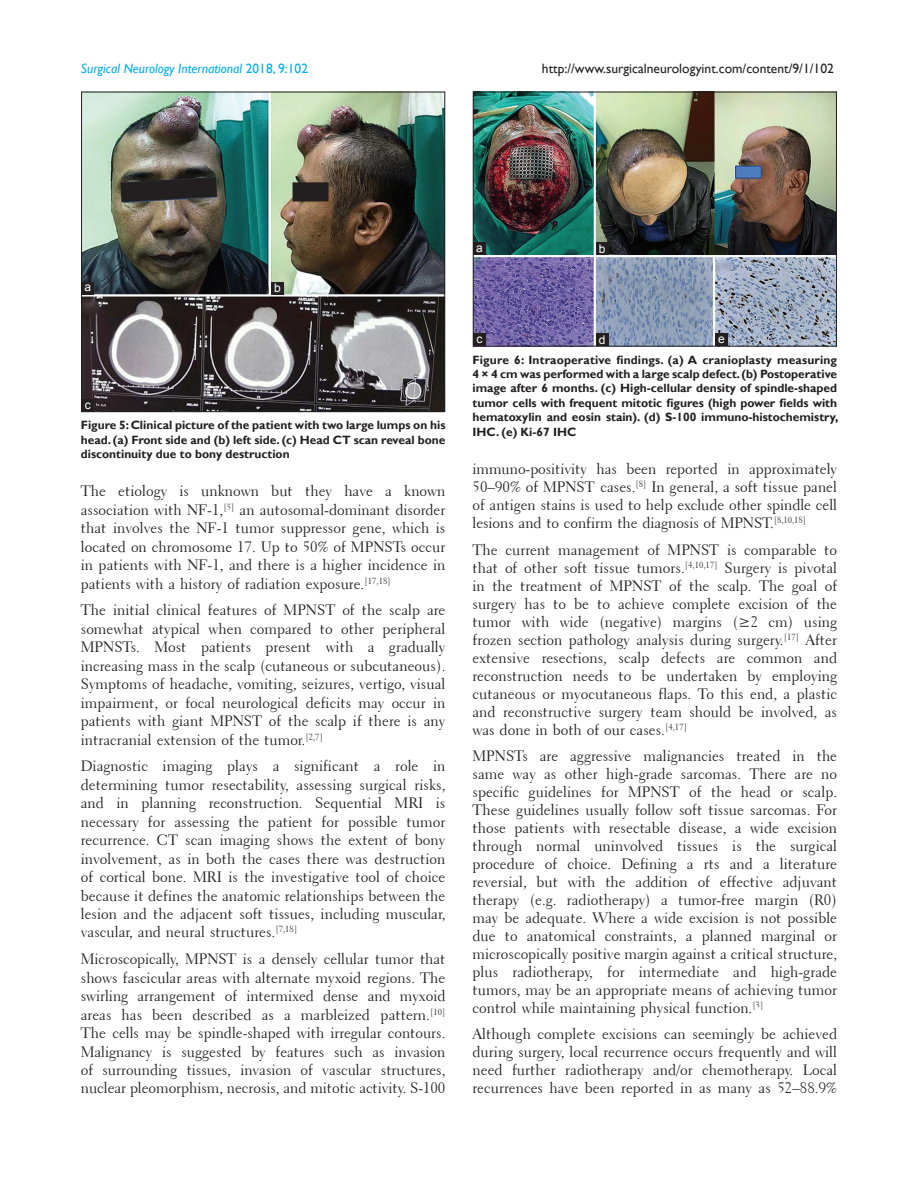
<style>
.page{position:relative;width:918px;height:1188px;background:#fff}
.page>*{position:absolute;margin:0;border:0;box-sizing:border-box;transform-origin:0 0}
.TX{font:15px/18px "Transitional 521 BT Roman A";color:#231f20;text-align:justify}
.t1{font:13.5px "Gill Sans";color:#231f20}
.t2{font:italic 13.5px "Gill Sans";color:#00aeef}
.FGC{font:700 12px/14.4px "Gill Sans";color:#231f20;text-align:justify}
.LABEL{font:12px "Arial";color:#fff}
.s1{font-style:normal}
</style>
<div class="page">
<img style="left:83px;top:94px;width:360px;height:316px">
<div style="left:81px;top:92px;width:364px;height:320px;border:1px solid #231f20"></div>
<div style="left:81px;top:399px;width:13px;height:13px;background:#231f20"></div>
<div style="left:271px;top:282px;width:13px;height:13px;background:#231f20"></div>
<div style="left:81px;top:282px;width:13px;height:13px;background:#231f20"></div>
<img style="left:475px;top:94px;width:360px;height:250px">
<div style="left:473px;top:92px;width:364px;height:254px;border:1px solid #231f20"></div>
<div style="left:596px;top:334px;width:13px;height:12px;background:#231f20"></div>
<div style="left:473px;top:334px;width:13px;height:12px;background:#231f20"></div>
<div style="left:596px;top:242px;width:13px;height:13px;background:#231f20"></div>
<div style="left:473px;top:242px;width:13px;height:13px;background:#231f20"></div>
<div style="left:715px;top:334px;width:13px;height:12px;background:#231f20"></div>
<p class="t2" style="left:81px;top:61px;width:229px">Surgical Neurology International <span class="s1">2018, 9:102</span></p>
<p class="t1" style="left:542px;top:61px;width:293px">http://www.surgicalneurologyint.com/content/9/1/102</p>
<p class="LABEL" style="left:84px;top:279px;width:8px">a</p>
<p class="LABEL" style="left:274px;top:280px;width:8px">b</p>
<p class="LABEL" style="left:85px;top:397px;width:7px">c</p>
<p class="FGC" style="left:81px;top:418px;width:366px">Figure 5: Clinical picture of the patient with two large lumps on his head.(a) Front side and (b) left side.(c) Head CT scan reveal bone discontinuity due to bony destruction</p>
<p class="TX" style="left:81px;top:482px;width:366px;line-height:18.5px">The etiology is unknown but they have a known association with NF‑1,<sup>[5]</sup> an autosomal‑dominant disorder that involves the NF‑1 tumor suppressor gene, which is located on chromosome 17. Up to 50% of MPNSTs occur in patients with NF‑1, and there is a higher incidence in patients with a history of radiation exposure.<sup>[17,18]</sup></p>
<p class="TX" style="left:81px;top:601px;width:366px;line-height:18.5px">The initial clinical features of MPNST of the scalp are somewhat atypical when compared to other peripheral MPNSTs. Most patients present with a gradually increasing mass in the scalp (cutaneous or subcutaneous).<br>Symptoms of headache, vomiting, seizures, vertigo, visual impairment, or focal neurological deficits may occur in patients with giant MPNST of the scalp if there is any intracranial extension of the tumor.<sup>[2,7]</sup></p>
<p class="TX" style="left:81px;top:757px;width:366px;line-height:18.5px">Diagnostic imaging plays a significant a role in determining tumor resectability, assessing surgical risks, and in planning reconstruction. Sequential MRI is necessary for assessing the patient for possible tumor recurrence. CT scan imaging shows the extent of bony involvement, as in both the cases there was destruction of cortical bone. MRI is the investigative tool of choice because it defines the anatomic relationships between the lesion and the adjacent soft tissues, including muscular, vascular, and neural structures.<sup>[7,18]</sup></p>
<p class="TX" style="left:81px;top:950px;width:366px;line-height:18.5px">Microscopically, MPNST is a densely cellular tumor that shows fascicular areas with alternate myxoid regions. The swirling arrangement of intermixed dense and myxoid areas has been described as a marbleized pattern.<sup>[10] </sup>The cells may be spindle‑shaped with irregular contours.<br>Malignancy is suggested by features such as invasion of surrounding tissues, invasion of vascular structures, nuclear pleomorphism, necrosis, and mitotic activity. S‑100</p>
<p class="LABEL" style="left:476px;top:240px;width:8px">a</p>
<p class="LABEL" style="left:599px;top:241px;width:8px">b</p>
<p class="LABEL" style="left:476px;top:331px;width:7px">c</p>
<p class="LABEL" style="left:599px;top:332px;width:8px">d</p>
<p class="LABEL" style="left:718px;top:331px;width:8px">e</p>
<p class="FGC" style="left:473px;top:353px;width:367px">Figure 6: Intraoperative findings. (a) A cranioplasty measuring 4 × 4 cm was performed with a large scalp defect.(b) Postoperative image after 6 months. (c) High‑cellular density of spindle‑shaped tumor cells with frequent mitotic figures (high power fields with hematoxylin and eosin stain). (d) S‑100 immuno‑histochemistry, IHC. (e) Ki‑67 IHC</p>
<p class="TX" style="left:472px;top:460px;width:366px">immuno‑positivity has been reported in approximately 50–90% of MPNST cases.<sup>[8]</sup> In general, a soft tissue panel of antigen stains is used to help exclude other spindle cell lesions and to confirm the diagnosis of MPNST.<sup>[8,10,18]</sup></p>
<p class="TX" style="left:472px;top:540px;width:366px">The current management of MPNST is comparable to that of other soft tissue tumors.<sup>[4,10,17]</sup> Surgery is pivotal in the treatment of MPNST of the scalp. The goal of surgery has to be to achieve complete excision of the tumor with wide (negative) margins (≥2 cm) using frozen section pathology analysis during surgery.<sup>[17]</sup> After extensive resections, scalp defects are common and reconstruction needs to be undertaken by employing cutaneous or myocutaneous flaps. To this end, a plastic and reconstructive surgery team should be involved, as was done in both of our cases.<sup>[4,17]</sup></p>
<p class="TX" style="left:472px;top:747px;width:366px">MPNSTs are aggressive malignancies treated in the same way as other high‑grade sarcomas. There are no specific guidelines for MPNST of the head or scalp.<br>These guidelines usually follow soft tissue sarcomas. For those patients with resectable disease, a wide excision through normal uninvolved tissues is the surgical procedure of choice. Defining a rts and a literature reversial, but with the addition of effective adjuvant therapy (e.g. radiotherapy) a tumor‑free margin (R0) may be adequate. Where a wide excision is not possible due to anatomical constraints, a planned marginal or microscopically positive margin against a critical structure, plus radiotherapy, for intermediate and high‑grade tumors, may be an appropriate means of achieving tumor control while maintaining physical function.<sup>[3]</sup></p>
<p class="TX" style="left:472px;top:1025px;width:366px">Although complete excisions can seemingly be achieved during surgery, local recurrence occurs frequently and will need further radiotherapy and/or chemotherapy. Local recurrences have been reported in as many as 52–88.9%</p>
</div>
